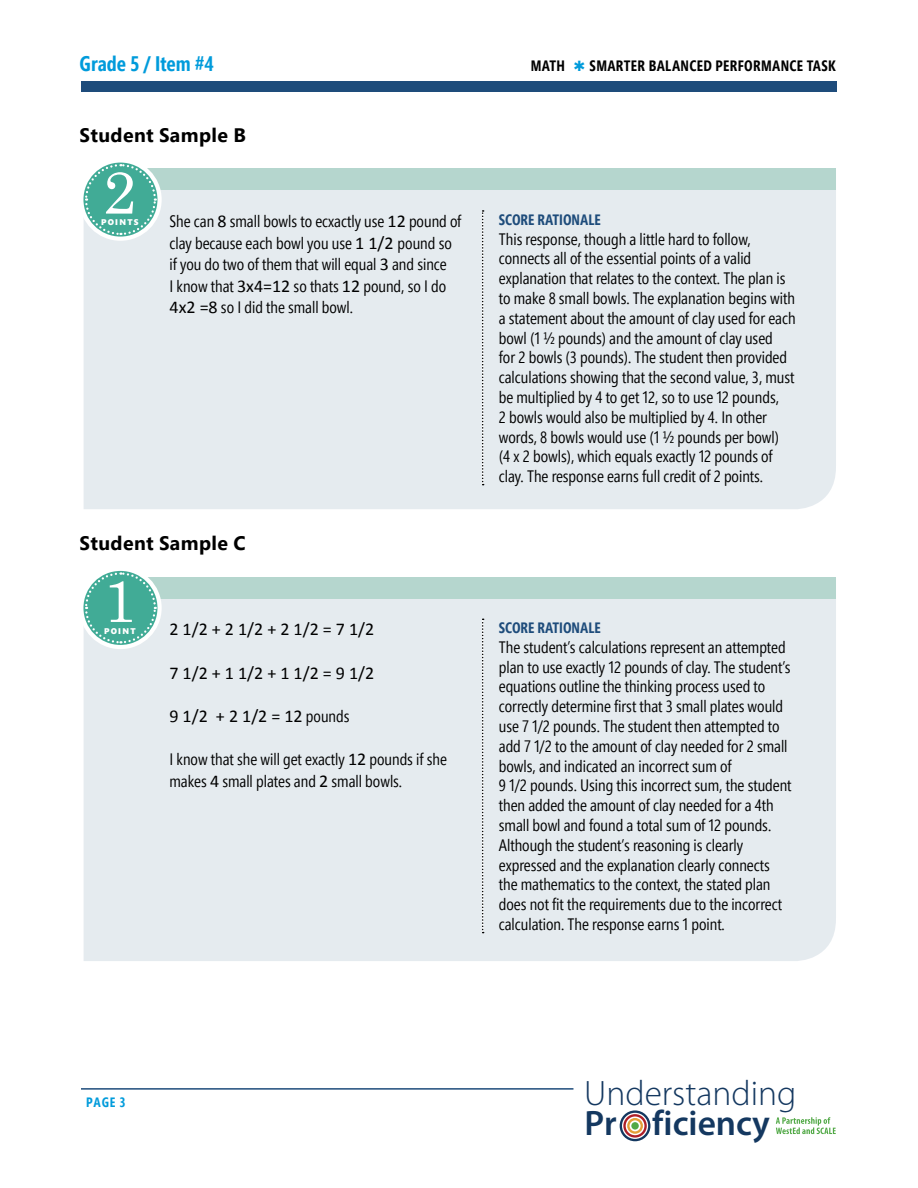
<style>
.page{position:relative;width:918px;height:1188px;background:#fff}
.page>*{position:absolute;margin:0;border:0;box-sizing:border-box;transform-origin:0 0}
.t1{font:60px "Century Schoolbook";color:#fff}
.t2{font:300 35.4px "Myriad Pro";color:#143860}
.t3{font:600 35.4px "Myriad Pro";color:#143860}
.t4{font:700 21px "Segoe Pro Cond";color:#009bdb}
.H3_sub{font:700 19.5px "Segoe Pro";letter-spacing:.02em;color:#000}
.t5{font:18px "Calibri";color:#000}
.t6{font:16.5px/19.8px "Segoe Pro Cond";color:#000}
.t7{font:700 15px "Segoe Pro Cond";letter-spacing:.02em;color:#000}
.t8{font:700 15px "Segoe Pro Cond";color:#1e4c7b}
.t9{font:700 13.5px "Segoe Pro Cond";color:#009bdb}
.t10{font:900 8.25px "Segoe Pro";letter-spacing:.15em;color:#fff}
.s1{color:#009bdb}
.s2{font-family:"Calibri";font-size:18px}
.s3{font-family:"Segoe Pro Cond";font-size:16.5px}
</style>
<div class="page">
<hr style="left:81px;top:1088px;width:492px;height:2px;background:#1e4c7b">
<svg style="left:776px;top:1117px;width:60px;height:17px"></svg>
<div style="left:620px;top:1110px;width:30px;height:31px;border:2px solid #143860;border-radius:50%"></div>
<div style="left:623px;top:1114px;width:24px;height:24px;border:2px solid #ad1f28;border-radius:50%"></div>
<div style="left:627px;top:1118px;width:16px;height:16px;border:2px solid #e49f39;border-radius:50%"></div>
<div style="left:631px;top:1122px;width:8px;height:8px;background:#52a947;border-radius:50%"></div>
<div style="left:81px;top:82px;width:756px;height:10px;background:#1e4c7b"></div>
<div style="left:84px;top:190px;width:752px;height:319px;background:#e5ebef"></div>
<div style="left:127px;top:169px;width:709px;height:21px;background:#b5d6ce"></div>
<div style="left:79px;top:158px;width:83px;height:83px;border:4px solid #fff;border-radius:50%"></div>
<svg style="left:84px;top:163px;width:73px;height:73px;background:#6bbdad"></svg>
<svg style="left:482px;top:210px;width:2px;height:275px"></svg>
<div style="left:84px;top:598px;width:752px;height:363px;background:#e5ebef"></div>
<div style="left:127px;top:577px;width:709px;height:21px;background:#b5d6ce"></div>
<div style="left:79px;top:567px;width:83px;height:82px;border:4px solid #fff;border-radius:50%"></div>
<svg style="left:84px;top:571px;width:73px;height:74px;background:#6cbdae"></svg>
<svg style="left:482px;top:619px;width:2px;height:314px"></svg>
<p class="t4" style="left:80px;top:50px;width:136px">Grade 5 / Item #4</p>
<p class="t7" style="left:531px;top:56px;width:306px">MATH <span class="s1">✱</span> SMARTER BALANCED PERFORMANCE TASK</p>
<p class="H3_sub" style="left:80px;top:121px;width:168px">Student Sample B</p>
<p class="t1" style="left:103px;top:154px;width:35px">2</p>
<p class="t10" style="left:101px;top:217px;width:39px">POINTS</p>
<p class="t6" style="left:169px;top:210px;width:293px;line-height:21.6px">She can <span class="s2">8</span> small bowls to ecxactly use <span class="s2">12</span> pound of clay because each bowl you use <span class="s2">1 1/2</span> pound so if you do two of them that will equal <span class="s2">3</span> and since<br>I know that <span class="s2">3x4=12</span> so thats <span class="s2">12</span> pound, so I do <span class="s2">4x2 =8</span> so I did the small bowl.</p>
<p class="t8" style="left:499px;top:210px;width:103px">SCORE RATIONALE</p>
<p class="t6" style="left:499px;top:229px;width:298px">This response, though a little hard to follow, connects all of the essential points of a valid explanation that relates to the context. The plan is to make 8 small bowls. The explanation begins with a statement about the amount of clay used for each bowl (1 ½ pounds) and the amount of clay used<br>for 2 bowls (3 pounds). The student then provided calculations showing that the second value, 3, must be multiplied by 4 to get 12, so to use 12 pounds,<br>2 bowls would also be multiplied by 4. In other words, 8 bowls would use (1 ½ pounds per bowl)<br>(4 x 2 bowls), which equals exactly 12 pounds of clay. The response earns full credit of 2 points.</p>
<p class="H3_sub" style="left:80px;top:529px;width:167px">Student Sample C</p>
<p class="t1" style="left:103px;top:563px;width:35px">1</p>
<p class="t10" style="left:104px;top:625px;width:33px">POINT</p>
<p class="t5" style="left:169px;top:618px;width:206px">2 1/2 + 2 1/2 + 2 1/2 = 7 1/2</p>
<p class="t5" style="left:169px;top:661px;width:206px">7 1/2 + 1 1/2 + 1 1/2 = 9 1/2</p>
<p class="t5" style="left:169px;top:704px;width:182px">9 1/2 + 2 1/2 = 12 <span class="s3">pounds</span></p>
<p class="t6" style="left:169px;top:748px;width:279px;line-height:21.6px">I know that she will get exactly <span class="s2">12</span> pounds if she makes <span class="s2">4</span> small plates and <span class="s2">2</span> small bowls.</p>
<p class="t8" style="left:499px;top:619px;width:103px">SCORE RATIONALE</p>
<p class="t6" style="left:499px;top:637px;width:294px">The student’s calculations represent an attempted plan to use exactly 12 pounds of clay. The student’s equations outline the thinking process used to correctly determine first that 3 small plates would use 7 1/2 pounds. The student then attempted to add 7 1/2 to the amount of clay needed for 2 small bowls, and indicated an incorrect sum of<br>9 1/2 pounds. Using this incorrect sum, the student then added the amount of clay needed for a 4th small bowl and found a total sum of 12 pounds.<br>Although the student’s reasoning is clearly expressed and the explanation clearly connects the mathematics to the context, the stated plan does not fit the requirements due to the incorrect calculation. The response earns 1 point.</p>
<p class="t9" style="left:86px;top:1094px;width:41px">PAGE 3</p>
<h2 class="t2" style="left:584px;top:1072px;width:214px">Understanding</h2>
<h2 class="t3" style="left:584px;top:1100px;width:187px">Pr ficiency</h2>
</div>
